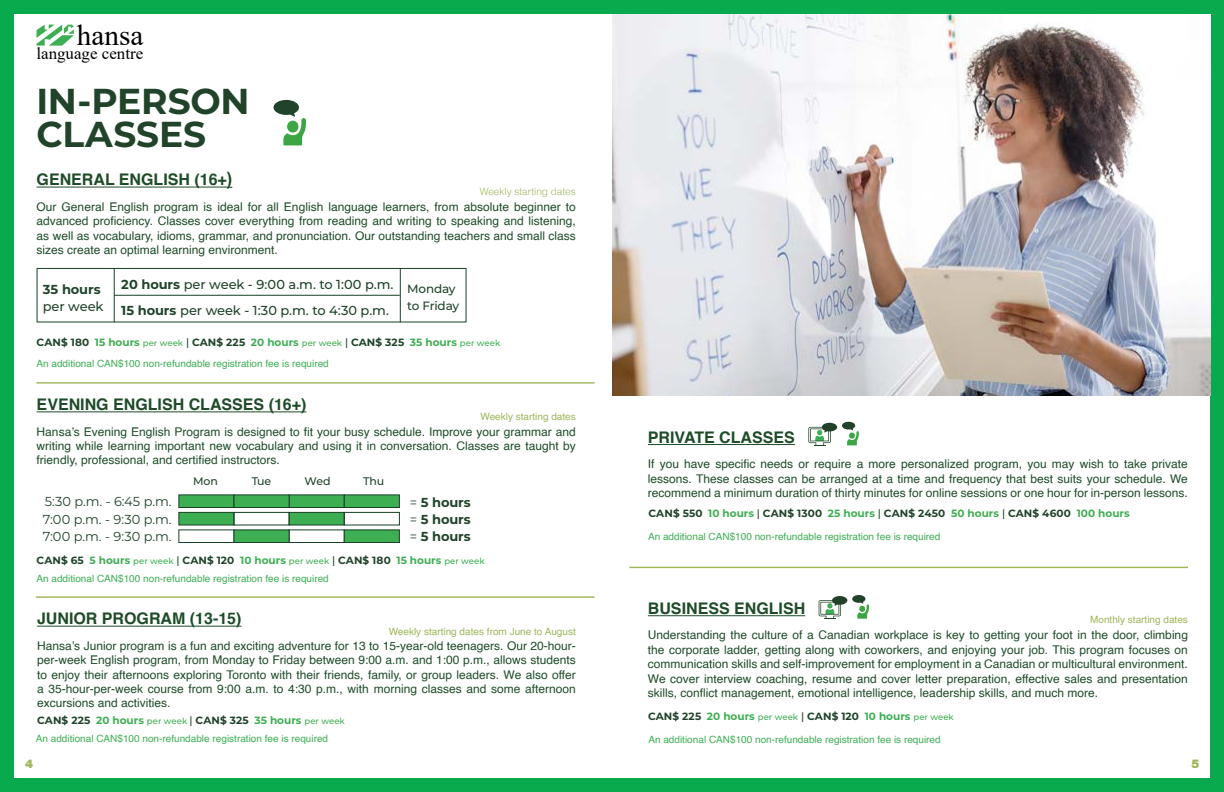
<style>
.page{position:relative;width:1224px;height:792px;background:#09a94e}
.page>*{position:absolute;margin:0;border:0;box-sizing:border-box;transform-origin:0 0}
.t1{font:700 36px/33.1px "Montserrat";color:#20432a}
.t2{font:29.2px "Times New Roman";color:#000}
.t3{font:16.9px "Times New Roman";color:#000}
.t4{font:700 16px "Helvetica";color:#1e4c28}
.t5{font:500 13px/26.8px "Montserrat";letter-spacing:-.01em;color:#20432a}
.t6{font:13px/17.6px "Montserrat";color:#20432a}
.t7{font:700 13px/17.4px "Montserrat";letter-spacing:-.01em;color:#20432a;text-align:justify}
.t8{font:12px/14.4px "Helvetica";color:#1e4c28;text-align:justify}
.t9{font:500 12px/17px "Montserrat";letter-spacing:-.015em;color:#20432a}
.t10{font:900 12px "Helvetica Neue";color:#9eb55a}
.t11{font:500 11px "Montserrat";letter-spacing:-.005em;color:#20432a}
.t12{font:700 10.5px "Montserrat";letter-spacing:.01em;color:#20432a}
.t13{font:10px "Helvetica";color:#3dae54}
.t14{font:10px "Helvetica";color:#9eb55a}
.t15{font:300 10px "Helvetica";color:#9eb55a}
.t16{font:500 8.5px "Montserrat";letter-spacing:.005em;color:#3eae52}
.s1{font-size:15.5px}
.s2{font-size:18.1px}
.s3{font-weight:700}
.s4{color:#3eae52}
.s5{font-weight:500;font-size:8.5px;color:#3eae52}
.s6{font-weight:500}
.s7{font-weight:400}
.s8{font-weight:700;font-size:10.5px;color:#20432a}
.s9{font-weight:700;font-size:10.5px}
.s10{font-size:10.5px;color:#20432a}
</style>
<div class="page">
<div style="left:14px;top:14px;width:1196px;height:764px;background:#fff"></div>
<svg style="left:37px;top:25px;width:37px;height:21px"></svg>
<hr style="left:36px;top:596px;width:559px;height:2px;background:#9eb55a">
<hr style="left:629px;top:567px;width:559px;height:1px;background:#9eb55a">
<img style="left:612px;top:14px;width:598px;height:382px">
<svg style="left:274px;top:100px;width:32px;height:45px"></svg>
<hr style="left:37px;top:382px;width:558px;height:2px;background:#9eb55a">
<hr style="left:114px;top:295px;width:286px;height:1px;background:#174128">
<hr style="left:114px;top:268px;width:1px;height:54px;background:#174128">
<hr style="left:400px;top:268px;width:1px;height:55px;background:#174128">
<div style="left:37px;top:268px;width:430px;height:54px;border:1px solid #174128"></div>
<hr style="left:37px;top:187px;width:158px;height:1px;background:#1e4c28">
<svg style="left:195px;top:187px;width:37px;height:1px"></svg>
<div style="left:178px;top:494px;width:56px;height:14px;background:#3eae52;border:1px solid #174128"></div>
<div style="left:178px;top:512px;width:56px;height:14px;background:#3eae52;border:1px solid #174128"></div>
<div style="left:178px;top:529px;width:56px;height:14px;border:1px solid #174128"></div>
<div style="left:289px;top:494px;width:56px;height:14px;background:#3eae52;border:1px solid #174128"></div>
<div style="left:289px;top:512px;width:56px;height:14px;background:#3eae52;border:1px solid #174128"></div>
<div style="left:289px;top:529px;width:56px;height:14px;border:1px solid #174128"></div>
<div style="left:234px;top:494px;width:56px;height:14px;background:#3eae52;border:1px solid #174128"></div>
<div style="left:234px;top:512px;width:56px;height:14px;border:1px solid #174128"></div>
<div style="left:234px;top:529px;width:56px;height:14px;background:#3eae52;border:1px solid #174128"></div>
<div style="left:344px;top:494px;width:56px;height:14px;background:#3eae52;border:1px solid #174128"></div>
<div style="left:344px;top:512px;width:56px;height:14px;border:1px solid #174128"></div>
<div style="left:344px;top:529px;width:56px;height:14px;background:#3eae52;border:1px solid #174128"></div>
<hr style="left:37px;top:411px;width:269px;height:1px;background:#1e4c28">
<hr style="left:37px;top:626px;width:205px;height:1px;background:#1e4c28">
<hr style="left:648px;top:615px;width:157px;height:1px;background:#1e4c28">
<svg style="left:819px;top:595px;width:50px;height:24px"></svg>
<hr style="left:648px;top:444px;width:147px;height:1px;background:#1e4c28">
<svg style="left:808px;top:422px;width:51px;height:24px"></svg>
<h2 class="t2" style="left:77px;top:15px;width:68px">hansa</h2>
<h3 class="t3" style="left:37px;top:42px;width:108px">language centre</h3>
<h1 class="t1" style="left:37px;top:83px;width:215px">IN-PERSON<br>CLASSES</h1>
<h3 class="t4" style="left:37px;top:167px;width:197px">GENERAL ENGLISH <span class="s1">(</span>16+<span class="s2">)</span></h3>
<p class="t8" style="left:37px;top:200px;width:541px">Our General English program is ideal for all English language learners, from absolute beginner to advanced proficiency. Classes cover everything from reading and writing to speaking and listening, as well as vocabulary, idioms, grammar, and pronunciation. Our outstanding teachers and small class sizes create an optimal learning environment.</p>
<p class="t15" style="left:480px;top:186px;width:98px">Weekly starting dates</p>
<p class="t5" style="left:121px;top:270px;width:274px"><span class="s3">20 hours</span> per week - 9:00 a.m. to 1:00 p.m.<br><span class="s3">15 hours</span> per week - 1:30 p.m. to 4:30 p.m.</p>
<p class="t12" style="left:37px;top:335px;width:465px">CAN$ 180 <span class="s4">15 hours</span> <span class="s5">per week</span> <span class="s6">|</span> CAN$ 225 <span class="s4">20 hours</span> <span class="s5">per week</span> <span class="s6">|</span> CAN$ 325 <span class="s4">35 hours</span> <span class="s5">per week</span></p>
<p class="t9" style="left:407px;top:280px;width:54px">Monday to Friday</p>
<p class="t7" style="left:43px;top:280px;width:59px">35 hours</p>
<p class="t5" style="left:43px;top:292px;width:62px">per week</p>
<p class="t13" style="left:37px;top:356px;width:294px">An additional CAN$100 non-refundable registration fee is required</p>
<h3 class="t4" style="left:37px;top:391px;width:271px">EVENING ENGLISH CLASSES (16+)</h3>
<p class="t8" style="left:37px;top:425px;width:541px">Hansa’s Evening English Program is designed to fit your busy schedule. Improve your grammar and writing while learning important new vocabulary and using it in conversation. Classes are taught by friendly, professional, and certified instructors.</p>
<p class="t14" style="left:480px;top:409px;width:97px">Weekly starting dates</p>
<p class="t11" style="left:193px;top:474px;width:26px">Mon</p>
<p class="t11" style="left:252px;top:474px;width:21px">Tue</p>
<p class="t11" style="left:305px;top:474px;width:28px">Wed</p>
<p class="t11" style="left:363px;top:474px;width:23px">Thu</p>
<p class="t6" style="left:45px;top:492px;width:128px">5:30 p.m. - 6:45 p.m.</p>
<p class="t7" style="left:410px;top:493px;width:62px"><span class="s7">=</span> 5 hours <span class="s7">=</span> 5 hours <span class="s7">=</span> 5 hours</p>
<p class="t6" style="left:43px;top:510px;width:130px">7:00 p.m. - 9:30 p.m.<br>7:00 p.m. - 9:30 p.m.</p>
<p class="t16" style="left:37px;top:555px;width:450px"><span class="s8">CAN$ 65</span> <span class="s9">5 hours</span> per week <span class="s10">|</span> <span class="s8">CAN$ 120</span> <span class="s9">10 hours</span> per week <span class="s10">|</span> <span class="s8">CAN$ 180</span> <span class="s9">15 hours</span> per week</p>
<p class="t13" style="left:37px;top:571px;width:294px">An additional CAN$100 non-refundable registration fee is required</p>
<h3 class="t4" style="left:37px;top:606px;width:206px">JUNIOR PROGRAM (13-15)</h3>
<p class="t8" style="left:37px;top:639px;width:540px">Hansa’s Junior program is a fun and exciting adventure for 13 to 15-year-old teenagers. Our 20-hour&shy;per-week English program, from Monday to Friday between 9:00 a.m. and 1:00 p.m., allows students to enjoy their afternoons exploring Toronto with their friends, family, or group leaders. We also offer a 35-hour-per-week course from 9:00 a.m. to 4:30 p.m., with morning classes and some afternoon excursions and activities.</p>
<p class="t14" style="left:389px;top:623px;width:189px">Weekly starting dates from June to August</p>
<p class="t12" style="left:37px;top:713px;width:309px">CAN$ 225 <span class="s4">20 hours</span> <span class="s5">per week</span> <span class="s6">|</span> CAN$ 325 <span class="s4">35 hours</span> <span class="s5">per week</span></p>
<p class="t13" style="left:36px;top:730px;width:294px">An additional CAN$100 non-refundable registration fee is required</p>
<h3 class="t4" style="left:648px;top:424px;width:149px">PRIVATE CLASSES</h3>
<p class="t8" style="left:648px;top:457px;width:542px">If you have specific needs or require a more personalized program, you may wish to take private lessons. These classes can be arranged at a time and frequency that best suits your schedule. We recommend a minimum duration of thirty minutes for online sessions or one hour for in-person lessons.</p>
<p class="t12" style="left:648px;top:506px;width:483px">CAN$ 550 <span class="s4">10 hours</span> <span class="s6">|</span> CAN$ 1300 <span class="s4">25 hours</span> <span class="s6">|</span> CAN$ 2450 <span class="s4">50 hours</span> <span class="s6">|</span> CAN$ 4600 <span class="s4">100 hours</span></p>
<p class="t13" style="left:648px;top:529px;width:294px">An additional CAN$100 non-refundable registration fee is required</p>
<h3 class="t4" style="left:648px;top:595px;width:159px">BUSINESS ENGLISH</h3>
<p class="t8" style="left:648px;top:628px;width:542px">Understanding the culture of a Canadian workplace is key to getting your foot in the door, climbing the corporate ladder, getting along with coworkers, and enjoying your job. This program focuses on communication skills and self-improvement for employment in a Canadian or multicultural environment.<br>We cover interview coaching, resume and cover letter preparation, effective sales and presentation skills, conflict management, emotional intelligence, leadership skills, and much more.</p>
<p class="t14" style="left:1090px;top:612px;width:99px">Monthly starting dates</p>
<p class="t12" style="left:648px;top:709px;width:307px">CAN$ 225 <span class="s4">20 hours</span> <span class="s5">per week</span> <span class="s6">|</span> CAN$ 120 <span class="s4">10 hours</span> <span class="s5">per week</span></p>
<p class="t13" style="left:648px;top:731px;width:294px">An additional CAN$100 non-refundable registration fee is required</p>
<p class="t10" style="left:25px;top:757px;width:10px">4</p>
<p class="t10" style="left:1192px;top:757px;width:10px">5</p>
</div>
